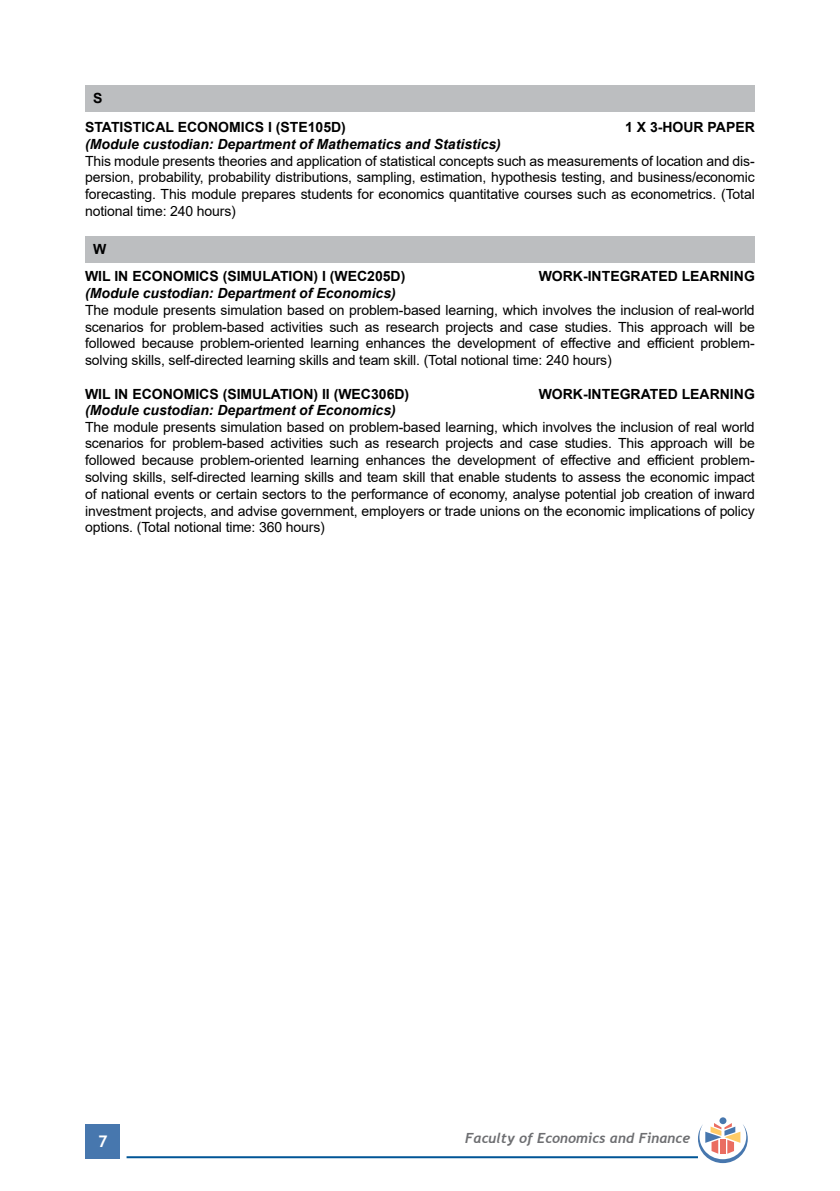
<style>
.page{position:relative;width:840px;height:1191px;background:#fff}
.page>*{position:absolute;margin:0;border:0;box-sizing:border-box;transform-origin:0 0}
.t1{font:700 16px "Trebuchet MS";color:#fff}
.t2{font:14px/16.8px "Arial";letter-spacing:-.01em;color:#000;text-align:justify}
.t3{font:700 14px/28.8px "Arial";color:#000}
.t4{font:italic 700 14px "Arial";color:#000}
.t5{font:italic 700 14px "Trebuchet";color:#6d6e71}
</style>
<div class="page">
<div style="left:86px;top:1124px;width:34px;height:34px;background:#4777ae"></div>
<hr style="left:126px;top:1156px;width:571px;height:2px;background:#005596">
<div style="left:719px;top:1117px;width:7px;height:7px;background:#4777ae;border-radius:50%"></div>
<svg style="left:697px;top:1123px;width:50px;height:40px"></svg>
<div style="left:85px;top:85px;width:669px;height:26px;background:#bcbec0"></div>
<div style="left:85px;top:236px;width:669px;height:26px;background:#bcbec0"></div>
<p class="t3" style="left:85px;top:84px;width:262px;text-indent:8px">S<br>STATISTICAL ECONOMICS I (STE105D)</p>
<p class="t3" style="left:624px;top:113px;width:131px">1 X 3-HOUR PAPER</p>
<p class="t4" style="left:85px;top:135px;width:417px">(Module custodian: Department of Mathematics and Statistics)</p>
<p class="t2" style="left:85px;top:152px;width:670px">This module presents theories and application of statistical concepts such as measurements of location and dis&shy;persion, probability, probability distributions, sampling, estimation, hypothesis testing, and business/economic forecasting. This module prepares students for economics quantitative courses such as econometrics. (Total notional time: 240 hours)</p>
<p class="t3" style="left:85px;top:236px;width:321px;line-height:26.8px;text-indent:8px">W<br>WIL IN ECONOMICS (SIMULATION) I (WEC205D)</p>
<p class="t3" style="left:538px;top:262px;width:217px">WORK-INTEGRATED LEARNING</p>
<p class="t4" style="left:85px;top:284px;width:312px">(Module custodian: Department of Economics)</p>
<p class="t2" style="left:85px;top:301px;width:670px">The module presents simulation based on problem-based learning, which involves the inclusion of real-world scenarios for problem-based activities such as research projects and case studies. This approach will be followed because problem-oriented learning enhances the development of effective and efficient problem&shy;solving skills, self-directed learning skills and team skill. (Total notional time: 240 hours)</p>
<p class="t3" style="left:85px;top:379px;width:325px">WIL IN ECONOMICS (SIMULATION) II (WEC306D)</p>
<p class="t3" style="left:538px;top:379px;width:217px">WORK-INTEGRATED LEARNING</p>
<p class="t4" style="left:85px;top:400px;width:312px">(Module custodian: Department of Economics)</p>
<p class="t2" style="left:85px;top:418px;width:670px">The module presents simulation based on problem-based learning, which involves the inclusion of real world scenarios for problem-based activities such as research projects and case studies. This approach will be followed because problem-oriented learning enhances the development of effective and efficient problem&shy;solving skills, self-directed learning skills and team skill that enable students to assess the economic impact of national events or certain sectors to the performance of economy, analyse potential job creation of inward investment projects, and advise government, employers or trade unions on the economic implications of policy options. (Total notional time: 360 hours)</p>
<p class="t1" style="left:98px;top:1131px;width:11px">7</p>
<p class="t5" style="left:465px;top:1129px;width:226px">Faculty of Economics and Finance</p>
</div>
